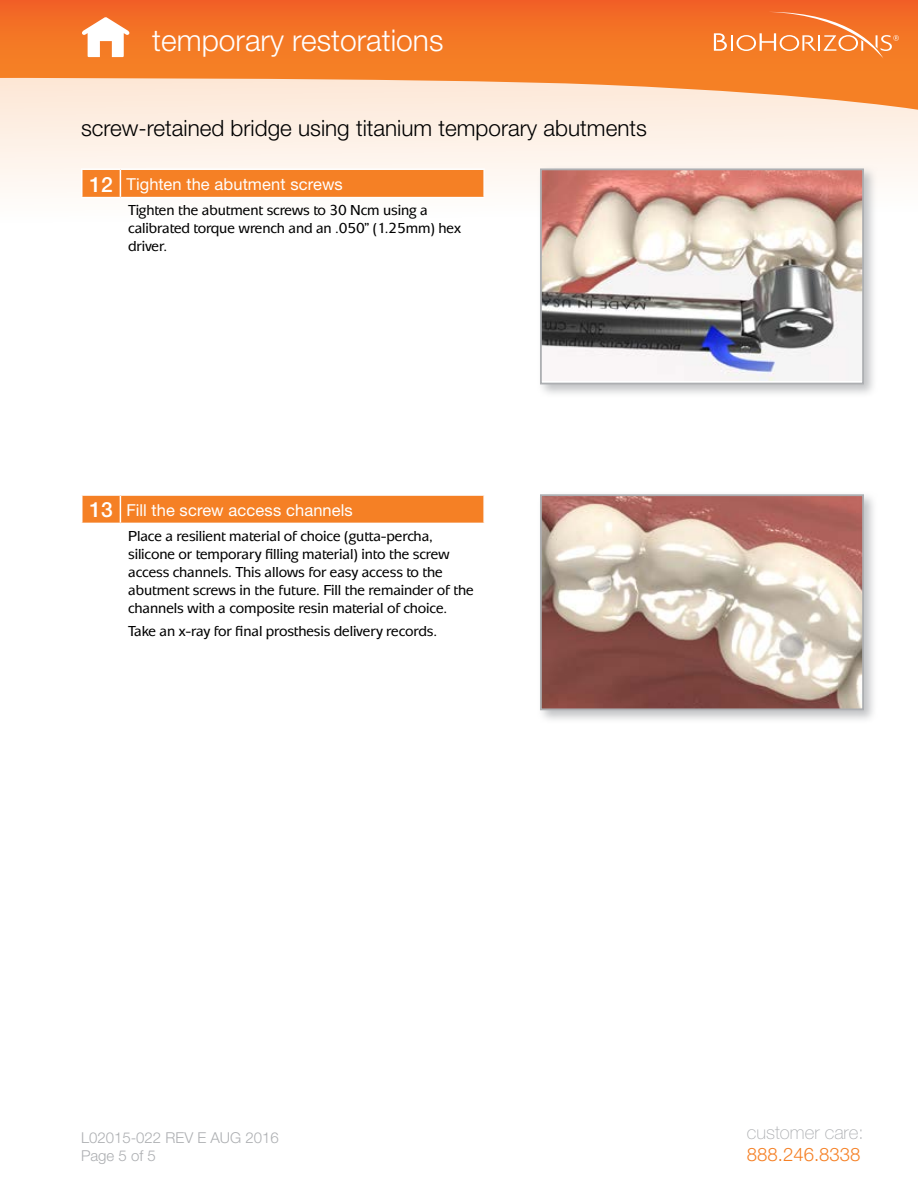
<style>
.page{position:relative;width:918px;height:1188px;background:#fff}
.page>*{position:absolute;margin:0;border:0;box-sizing:border-box;transform-origin:0 0}
.t1{font:300 30px "Helvetica Neue";color:#fff}
.t2{font:300 22.5px "Helvetica Neue";color:#000}
.t3{font:100 18.6px "Helvetica Neue";color:#adafb2}
.t4{font:300 18.6px "Helvetica Neue";color:#f58025}
.t5{font:16.5px "Helvetica Neue";letter-spacing:.005em;color:#fff}
.t6{font:500 15px/18px "Mixage ITC";letter-spacing:-.01em;color:#000}
.t7{font:300 15px/18px "Helvetica Neue";color:#adafb2}
.s1{font-weight:500;font-size:21px}
</style>
<div class="page">
<svg style="left:0;top:112px;width:918px;height:78px;background:#fdf1e8"></svg>
<svg style="left:0;top:0;width:918px;height:112px;background:#f69456"></svg>
<svg style="left:714px;top:12px;width:185px;height:47px;background:#f4833d"></svg>
<svg style="left:81px;top:17px;width:49px;height:40px"></svg>
<hr style="left:81px;top:168px;width:39px;height:2px;background:#fff">
<hr style="left:120px;top:168px;width:365px;height:2px;background:#fff">
<svg style="left:81px;top:169px;width:402px;height:28px;background:#f5862f"></svg>
<hr style="left:483px;top:170px;width:2px;height:27px;background:#fff">
<svg style="left:81px;top:495px;width:403px;height:28px;background:#f5862f"></svg>
<hr style="left:483px;top:496px;width:2px;height:27px;background:#fff">
<div style="left:537px;top:165px;width:341px;height:233px;background:#adafb2;opacity:.75"></div>
<img style="left:543px;top:171px;width:318px;height:210px">
<div style="left:540px;top:168px;width:324px;height:216px;border:2px solid #adafb2"></div>
<div style="left:537px;top:491px;width:341px;height:233px;background:#adafb2;opacity:.75"></div>
<img style="left:543px;top:497px;width:318px;height:210px">
<div style="left:540px;top:494px;width:324px;height:216px;border:2px solid #adafb2"></div>
<h1 class="t1" style="left:152px;top:22px;width:293px">temporary restorations</h1>
<h2 class="t2" style="left:81px;top:114px;width:567px">screw-retained bridge using titanium temporary abutments</h2>
<p class="t5" style="left:89px;top:174px;width:255px"><span class="s1">12</span> Tighten the abutment screws</p>
<p class="t6" style="left:128px;top:201px;width:334px">Tighten the abutment screws to 30 Ncm using a calibrated torque wrench and an .050” (1.25mm) hex driver.</p>
<p class="t5" style="left:89px;top:500px;width:265px"><span class="s1">13</span> Fill the screw access channels</p>
<p class="t6" style="left:128px;top:527px;width:347px">Place a resilient material of choice (gutta-percha, silicone or temporary filling material) into the screw access channels. This allows for easy access to the abutment screws in the future. Fill the remainder of the channels with a composite resin material of choice.</p>
<p class="t6" style="left:128px;top:622px;width:310px">Take an x-ray for final prosthesis delivery records.</p>
<p class="t7" style="left:81px;top:1128px;width:199px">L02015-022 REV E AUG 2016<br>Page 5 of 5</p>
<p class="t3" style="left:747px;top:1121px;width:118px">customer care:</p>
<p class="t4" style="left:747px;top:1143px;width:115px">888.246.8338</p>
</div>
